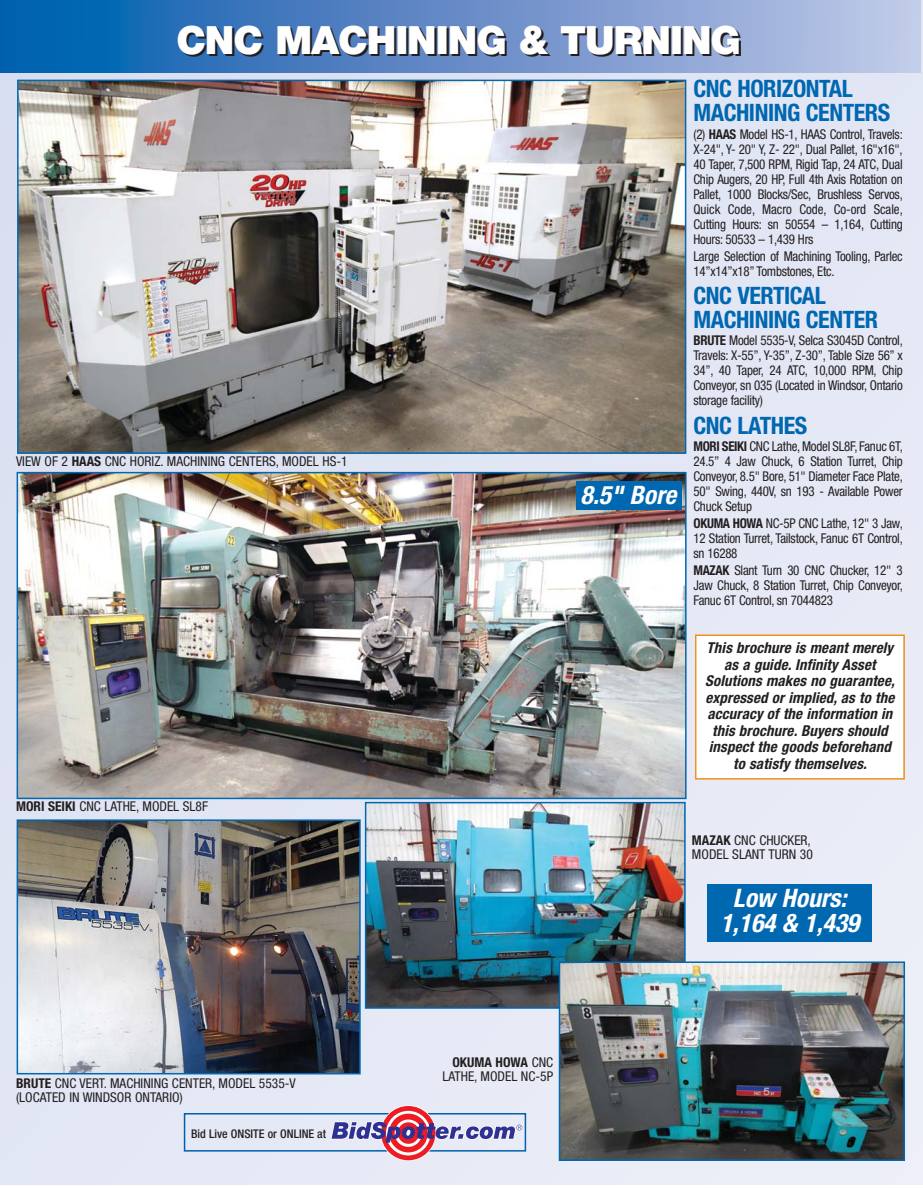
<style>
.page{position:relative;width:923px;height:1188px;background:#fff}
.page>*{position:absolute;margin:0;border:0;box-sizing:border-box;transform-origin:0 0}
.t1{font:900 39px "Helvetica Neue";letter-spacing:-.025em;color:#231f20}
.t2{font:italic 700 condensed 25.5px/25.5px "Helvetica Neue";color:#fff;text-align:center}
.t3{font:700 condensed 24px/24px "Helvetica Neue";letter-spacing:-.02em;color:#0067b1}
.t4{font:italic 700 condensed 15px/16.5px "Helvetica Neue";letter-spacing:.01em;color:#231f20;text-align:center}
.t5{font:condensed 13.5px/15px "Helvetica Neue";letter-spacing:-.02em;color:#231f20;text-align:justify;scale:.96 1}
.t6{font:condensed 13.5px/13.5px "Helvetica Neue";color:#231f20}
.t7{font:500 condensed 12px "Helvetica Neue";color:#231f20}
.s1{font-weight:700}
</style>
<div class="page">
<div style="left:0;top:0;width:923px;height:1184px;background:#e5e8f5"></div>
<img style="left:20px;top:83px;width:663px;height:368px">
<div style="left:17px;top:80px;width:669px;height:374px;border:2px solid #0067b1"></div>
<img style="left:20px;top:475px;width:663px;height:321px">
<div style="left:17px;top:472px;width:669px;height:327px;border:2px solid #0067b1"></div>
<img style="left:20px;top:822px;width:338px;height:249px">
<div style="left:17px;top:819px;width:344px;height:255px;border:2px solid #0067b1"></div>
<img style="left:368px;top:805px;width:314px;height:201px">
<div style="left:365px;top:802px;width:320px;height:207px;border:2px solid #0067b1"></div>
<div style="left:576px;top:482px;width:105px;height:28px;background:#0067b1"></div>
<img style="left:0;top:0;width:921px;height:72px">
<img style="left:562px;top:964px;width:340px;height:194px">
<div style="left:559px;top:961px;width:346px;height:200px;border:2px solid #0067b1"></div>
<div style="left:696px;top:636px;width:207px;height:142px;background:#fff"></div>
<div style="left:695px;top:634px;width:210px;height:146px;border:2px solid #f38f1d"></div>
<div style="left:708px;top:884px;width:164px;height:58px;background:#0067b1"></div>
<div style="left:184px;top:1113px;width:342px;height:39px;border:2px solid #0060af"></div>
<svg style="left:381px;top:1106px;width:54px;height:54px"></svg>
<svg style="left:386px;top:1111px;width:44px;height:44px"></svg>
<div style="left:389px;top:1114px;width:39px;height:38px;background:#ed1c24;border-radius:50%"></div>
<svg style="left:395px;top:1120px;width:27px;height:27px"></svg>
<svg style="left:331px;top:1118px;width:192px;height:26px"></svg>
<h1 class="t1" style="left:178px;top:28px;width:566px">CNC MACHINING &amp; TURNING</h1>
<h3 class="t3" style="left:693px;top:79px;width:198px">CNC HORIZONTAL<br>MACHINING CENTERS</h3>
<p class="t5" style="left:693px;top:127px;width:219px">(2) <span class="s1">HAAS</span> Model HS-1, HAAS Control, Travels:<br>X-24", Y- 20" Y, Z- 22", Dual Pallet, 16"x16", 40 Taper, 7,500 RPM, Rigid Tap, 24 ATC, Dual Chip Augers, 20 HP, Full 4th Axis Rotation on Pallet, 1000 Blocks/Sec, Brushless Servos, Quick Code, Macro Code, Co-ord Scale, Cutting Hours: sn 50554 – 1,164, Cutting Hours: 50533 – 1,439 Hrs</p>
<p class="t5" style="left:693px;top:250px;width:219px">Large Selection of Machining Tooling, Parlec<br>14”x14”x18” Tombstones, Etc.</p>
<h3 class="t3" style="left:693px;top:286px;width:186px">CNC VERTICAL<br>MACHINING CENTER</h3>
<p class="t5" style="left:693px;top:334px;width:220px"><span class="s1">BRUTE</span> Model 5535-V, Selca S3045D Control, Travels: X-55”, Y-35”, Z-30”, Table Size 56” x 34”, 40 Taper, 24 ATC, 10,000 RPM, Chip Conveyor, sn 035 (Located in Windsor, Ontario storage facility)</p>
<h3 class="t3" style="left:693px;top:415px;width:115px">CNC LATHES</h3>
<p class="t5" style="left:693px;top:440px;width:219px"><span class="s1">MORI SEIKI</span> CNC Lathe, Model SL8F, Fanuc 6T, 24.5” 4 Jaw Chuck, 6 Station Turret, Chip Conveyor, 8.5" Bore, 51" Diameter Face Plate, 50" Swing, 440V, sn 193 - Available Power Chuck Setup</p>
<p class="t5" style="left:693px;top:517px;width:219px"><span class="s1">OKUMA HOWA</span> NC-5P CNC Lathe, 12" 3 Jaw, 12 Station Turret, Tailstock, Fanuc 6T Control, sn 16288</p>
<p class="t5" style="left:693px;top:564px;width:219px"><span class="s1">MAZAK</span> Slant Turn 30 CNC Chucker, 12" 3<br>Jaw Chuck, 8 Station Turret, Chip Conveyor, Fanuc 6T Control, sn 7044823</p>
<p class="t4" style="left:705px;top:641px;width:194px">This brochure is meant merely as a guide.Infinity Asset<br>Solutions makes no guarantee, expressed or implied,as to the accuracy of the information in this brochure.Buyers should inspect the goods beforehand to satisfy themselves.</p>
<p class="t6" style="left:16px;top:456px;width:333px">VIEW OF 2 <span class="s1">HAAS</span> CNC HORIZ. MACHINING CENTERS, MODEL HS-1</p>
<h2 class="t2" style="left:580px;top:485px;width:102px">8.5" Bore</h2>
<p class="t6" style="left:16px;top:801px;width:193px"><span class="s1">MORI SEIKI</span> CNC LATHE, MODEL SL8F</p>
<p class="t6" style="left:16px;top:1078px;width:281px"><span class="s1">BRUTE</span> CNC VERT. MACHINING CENTER, MODEL 5535-V (LOCATED IN WINDSOR ONTARIO)</p>
<p class="t7" style="left:191px;top:1129px;width:136px">Bid Live ONSITE or ONLINE at</p>
<p class="t6" style="left:442px;top:1057px;width:112px;text-align:right"><span class="s1">OKUMA HOWA</span> CNC<br>LATHE, MODEL NC-5P</p>
<p class="t6" style="left:692px;top:835px;width:122px"><span class="s1">MAZAK</span> CNC CHUCKER,<br>MODEL SLANT TURN 30</p>
<h2 class="t2" style="left:720px;top:887px;width:145px">Low Hours:<br>1,164 &amp; 1,439</h2>
</div>
